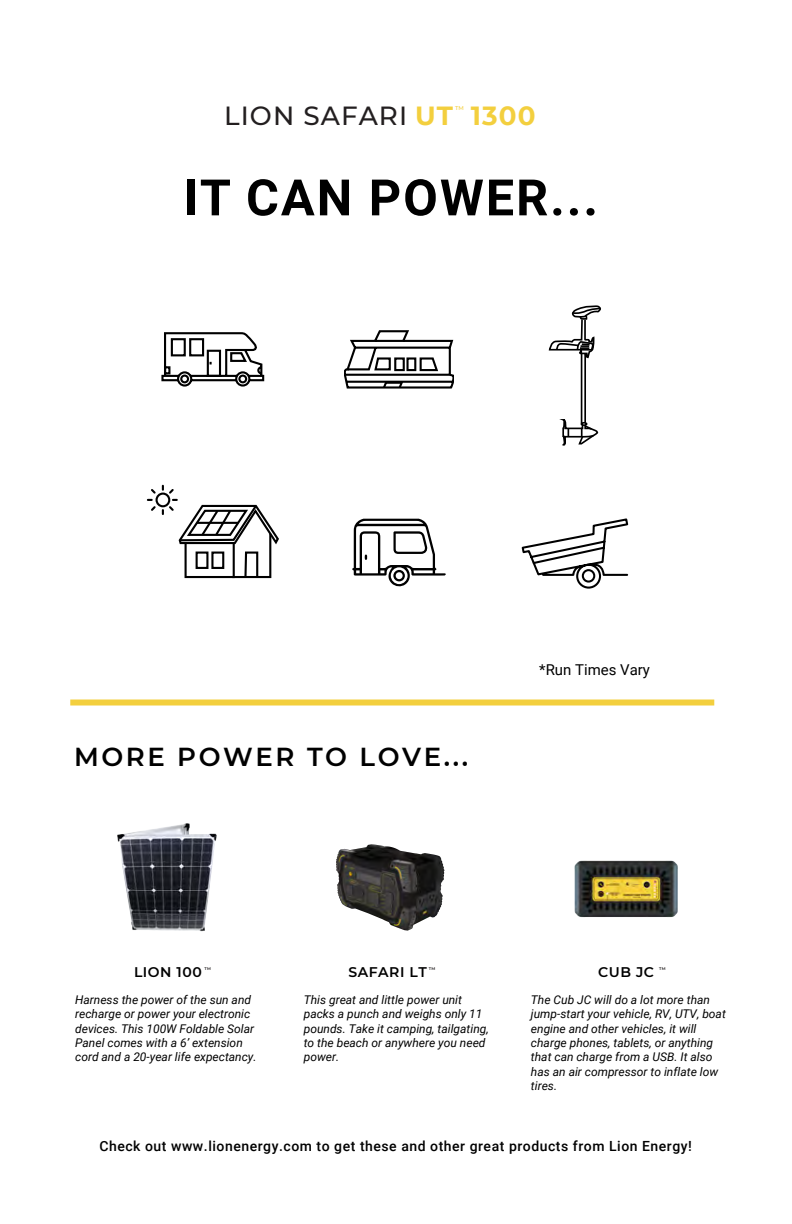
<style>
.page{position:relative;width:792px;height:1224px;background:#fff}
.page>*{position:absolute;margin:0;border:0;box-sizing:border-box;transform-origin:0 0}
.t1{font:500 26.2px "Montserrat";letter-spacing:.04em;color:#231f20}
.t2{font:600 26px "Montserrat";letter-spacing:.1em;color:#000}
.t3{font:15px "Roboto";color:#000}
.t4{font:500 14px "Roboto";letter-spacing:.04em;color:#000}
.t5{font:600 14px "Montserrat";letter-spacing:.04em;color:#000}
.t6{font:italic 12px/14.4px "Roboto";color:#000}
.t7{font:500 5.6px "Montserrat";color:#f3cf3e}
.t8{font:600 4px "Montserrat";color:#231f20}
.s1{font-weight:700;color:#f3cf3e}
</style>
<div class="page">
<img style="left:117px;top:823px;width:100px;height:109px">
<div style="left:188px;top:180px;width:7px;height:35px;background:#000"></div>
<svg style="left:201px;top:180px;width:29px;height:35px"></svg>
<svg style="left:248px;top:179px;width:101px;height:37px"></svg>
<svg style="left:372px;top:180px;width:27px;height:35px"></svg>
<svg style="left:405px;top:179px;width:78px;height:37px"></svg>
<svg style="left:489px;top:180px;width:24px;height:35px"></svg>
<svg style="left:519px;top:180px;width:28px;height:35px"></svg>
<svg style="left:553px;top:208px;width:8px;height:8px"></svg>
<svg style="left:570px;top:208px;width:8px;height:8px"></svg>
<svg style="left:587px;top:208px;width:8px;height:8px"></svg>
<div style="left:70px;top:700px;width:644px;height:6px;background:#f3cf3e"></div>
<svg style="left:161px;top:332px;width:104px;height:55px"></svg>
<svg style="left:344px;top:331px;width:110px;height:58px"></svg>
<hr style="left:581px;top:353px;width:1px;height:70px;background:#000">
<hr style="left:584px;top:353px;width:2px;height:70px;background:#000">
<svg style="left:562px;top:419px;width:37px;height:27px"></svg>
<svg style="left:548px;top:305px;width:53px;height:65px"></svg>
<svg style="left:148px;top:486px;width:131px;height:93px"></svg>
<svg style="left:352px;top:519px;width:94px;height:68px"></svg>
<img style="left:574px;top:860px;width:104px;height:58px">
<img style="left:336px;top:844px;width:109px;height:87px">
<svg style="left:521px;top:518px;width:108px;height:71px"></svg>
<h1 class="t1" style="left:224px;top:97px;width:313px">LION SAFARI <span class="s1">UT 1300</span></h1>
<p class="t7" style="left:455px;top:104px;width:10px">TM</p>
<h2 class="t2" style="left:74px;top:738px;width:396px">MORE POWER TO LOVE...</h2>
<p class="t3" style="left:539px;top:659px;width:112px">*Run Times Vary</p>
<p class="t8" style="left:204px;top:966px;width:8px">TM</p>
<p class="t8" style="left:429px;top:966px;width:8px">TM</p>
<p class="t5" style="left:598px;top:962px;width:57px">CUB JC</p>
<p class="t8" style="left:659px;top:966px;width:8px">TM</p>
<p class="t5" style="left:349px;top:962px;width:80px">SAFARI LT</p>
<p class="t5" style="left:134px;top:962px;width:69px">LION 100</p>
<p class="t6" style="left:75px;top:992px;width:183px">Harness the power of the sun and recharge or power your electronic devices. This 100W Foldable Solar Panel comes with a 6’ extension cord and a 20-year life expectancy.</p>
<p class="t6" style="left:304px;top:992px;width:186px">This great and little power unit packs a punch and weighs only 11 pounds. Take it camping, tailgating, to the beach or anywhere you need power.</p>
<p class="t6" style="left:531px;top:992px;width:196px">The Cub JC will do a lot more than jump-start your vehicle, RV, UTV, boat engine and other vehicles, it will charge phones, tablets, or anything that can charge from a USB. It also has an air compressor to inflate low tires.</p>
<p class="t4" style="left:99px;top:1136px;width:594px">Check out www.lionenergy.com to get these and other great products from Lion Energy!</p>
</div>
